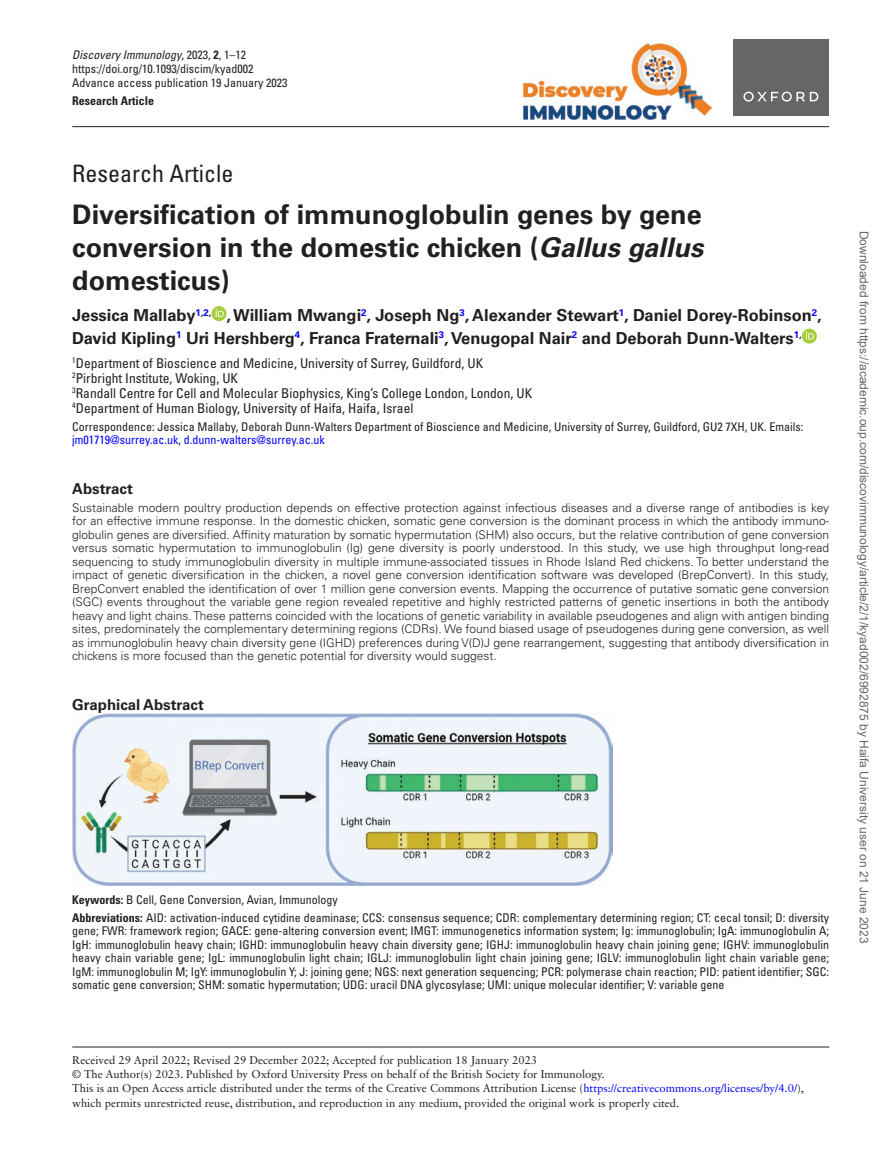
<style>
.page{position:relative;width:893px;height:1174px;background:#fff}
.page>*{position:absolute;margin:0;border:0;box-sizing:border-box;transform-origin:0 0}
.t1{font:700 27px/33px "Univers LT Std";color:#231f20;text-align:justify}
.t2{font:condensed 24px "Univers LT Std";color:#231f20}
.t3{font:700 16.5px/22.5px "Univers LT Std";color:#231f20}
.t4{font:700 15px "Univers LT Std";color:#231f20}
.t5{font:condensed 13.5px/15px "Univers LT Std";color:#231f20}
.t6{font:300 12px/13.5px "Univers LT Std";color:#231f20;text-align:justify}
.t7{font:condensed 12px/13.5px "Univers LT Std";color:#231f20}
.t8{font:12px "Arial";color:#666}
.t9{font:700 condensed 12px "Univers LT Std";color:#231f20}
.t10{font:11.25px/14.2px "Sabon LT Std";color:#231f20}
.s1{font-style:italic}
.s2{font-weight:700}
.s3{color:#00f}
</style>
<div class="page">
<hr style="left:72px;top:126px;width:757px;height:1px;background:#231f20">
<div style="left:733px;top:39px;width:96px;height:77px;background:#666669"></div>
<svg style="left:743px;top:92px;width:75px;height:10px"></svg>
<img style="left:523px;top:43px;width:188px;height:76px">
<svg style="left:212px;top:306px;width:15px;height:15px"></svg>
<svg style="left:216px;top:309px;width:8px;height:8px"></svg>
<div style="left:802px;top:329px;width:15px;height:14px;background:#a5cd3a;border-radius:50%"></div>
<svg style="left:806px;top:331px;width:8px;height:8px"></svg>
<img style="left:72px;top:713px;width:541px;height:173px">
<hr style="left:72px;top:1046px;width:757px;height:1px;background:#231f20">
<p class="t7" style="left:72px;top:47px;width:217px;line-height:14.2px"><span class="s1">Discovery Immunology</span>, 2023, <span class="s2">2</span>, 1–12 https://doi.org/10.1093/discim/kyad002<br>Advance access publication 19 January 2023</p>
<p class="t9" style="left:72px;top:93px;width:83px">Research Article</p>
<h2 class="t2" style="left:72px;top:158px;width:163px">Research Article</h2>
<h1 class="t1" style="left:72px;top:198px;width:632px">Diversification of immunoglobulin genes by gene conversion in the domestic chicken (<span class="s1">Gallus gallus </span>domesticus)</h1>
<h3 class="t3" style="left:72px;top:304px;width:751px">Jessica Mallaby<sup>1</sup><sup>,</sup><sup>2</sup><sup>,</sup> , William Mwangi<sup>2</sup>, Joseph Ng<sup>3</sup>, Alexander Stewart<sup>1</sup>, Daniel Dorey-Robinson<sup>2</sup>,<br>David Kipling<sup>1</sup> Uri Hershberg<sup>4</sup>, Franca Fraternali<sup>3</sup>, Venugopal Nair<sup>2</sup> and Deborah Dunn-Walters<sup>1</sup><sup>,</sup></h3>
<p class="t5" style="left:72px;top:355px;width:461px"><sup>1</sup>Department of Bioscience and Medicine, University of Surrey, Guildford, UK <sup>2</sup>Pirbright Institute, Woking, UK<br><sup>3</sup>Randall Centre for Cell and Molecular Biophysics, King’s College London, London, UK <sup>4</sup>Department of Human Biology, University of Haifa, Haifa, Israel</p>
<p class="t7" style="left:72px;top:419px;width:733px">Correspondence: Jessica Mallaby, Deborah Dunn-Walters Department of Bioscience and Medicine, University of Surrey, Guildford, GU2 7XH, UK. Emails: <span class="s3">jm01719@surrey.ac.uk</span>, <span class="s3">d.dunn-walters@surrey.ac.uk</span></p>
<p class="t4" style="left:72px;top:479px;width:62px">Abstract</p>
<p class="t6" style="left:72px;top:500px;width:758px">Sustainable modern poultry production depends on effective protection against infectious diseases and a diverse range of antibodies is key for an effective immune response. In the domestic chicken, somatic gene conversion is the dominant process in which the antibody immuno&shy;globulin genes are diversified. Affinity maturation by somatic hypermutation (SHM) also occurs, but the relative contribution of gene conversion versus somatic hypermutation to immunoglobulin (Ig) gene diversity is poorly understood. In this study, we use high throughput long-read sequencing to study immunoglobulin diversity in multiple immune-associated tissues in Rhode Island Red chickens. To better understand the impact of genetic diversification in the chicken, a novel gene conversion identification software was developed (BrepConvert). In this study, BrepConvert enabled the identification of over 1 million gene conversion events. Mapping the occurrence of putative somatic gene conversion (SGC) events throughout the variable gene region revealed repetitive and highly restricted patterns of genetic insertions in both the antibody heavy and light chains. These patterns coincided with the locations of genetic variability in available pseudogenes and align with antigen binding sites, predominately the complementary determining regions (CDRs). We found biased usage of pseudogenes during gene conversion, as well as immunoglobulin heavy chain diversity gene (IGHD) preferences during V(D)J gene rearrangement, suggesting that antibody diversification in chickens is more focused than the genetic potential for diversity would suggest.</p>
<p class="t4" style="left:72px;top:695px;width:133px">Graphical Abstract</p>
<p class="t7" style="left:72px;top:890px;width:758px;line-height:18px"><span class="s2">Keywords:</span> B Cell, Gene Conversion, Avian, Immunology<br><span class="s2">Abbreviations:</span> AID: activation-induced cytidine deaminase; CCS: consensus sequence; CDR: complementary determining region; CT: cecal tonsil; D: diversity</p>
<p class="t7" style="left:72px;top:924px;width:758px;text-align:justify">gene; FWR: framework region; GACE: gene-altering conversion event; IMGT: immunogenetics information system; Ig: immunoglobulin; IgA: immunoglobulin A; IgH: immunoglobulin heavy chain; IGHD: immunoglobulin heavy chain diversity gene; IGHJ: immunoglobulin heavy chain joining gene; IGHV: immunoglobulin heavy chain variable gene; IgL: immunoglobulin light chain; IGLJ: immunoglobulin light chain joining gene; IGLV: immunoglobulin light chain variable gene; IgM: immunoglobulin M; IgY: immunoglobulin Y; J: joining gene; NGS: next generation sequencing; PCR: polymerase chain reaction; PID: patient identifier; SGC: somatic gene conversion; SHM: somatic hypermutation; UDG: uracil DNA glycosylase; UMI: unique molecular identifier; V: variable gene</p>
<p class="t10" style="left:72px;top:1052px;width:466px">Received 29 April 2022; Revised 29 December 2022; Accepted for publication 18 January 2023</p>
<p class="t10" style="left:72px;top:1066px;width:733px">© The Author(s) 2023. Published by Oxford University Press on behalf of the British Society for Immunology.<br>This is an Open Access article distributed under the terms of the Creative Commons Attribution License (<span class="s3">https://creativecommons.org/licenses/by/4.0/</span>), which permits unrestricted reuse, distribution, and reproduction in any medium, provided the original work is properly cited.</p>
<p class="t8" style="left:868px;top:230px;width:714px;rotate:90deg">Downloaded from https://academic.oup.com/discovimmunology/article/2/1/kyad002/6992875 by Haifa University user on 21 June 2023</p>
</div>
